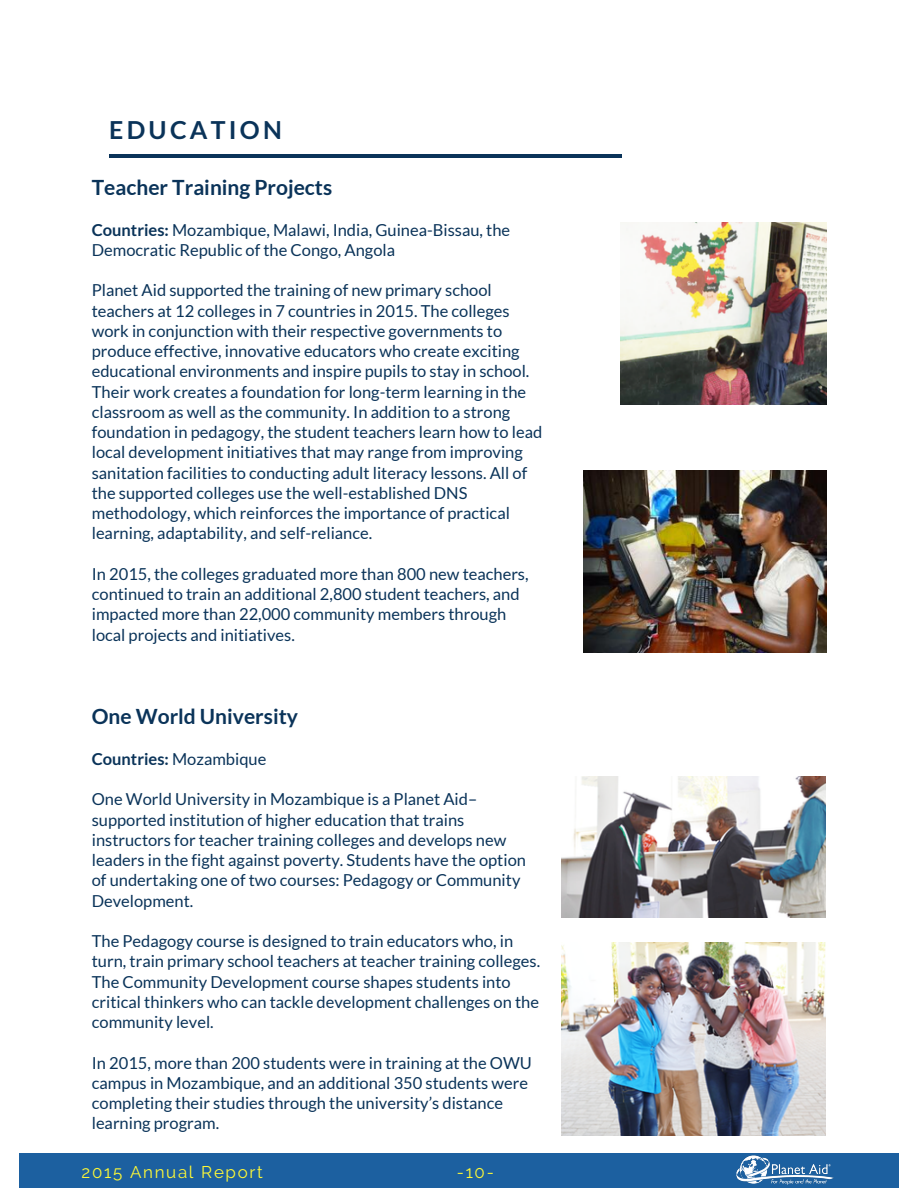
<style>
.page{position:relative;width:918px;height:1188px;background:#fff}
.page>*{position:absolute;margin:0;border:0;box-sizing:border-box;transform-origin:0 0}
.t1{font:700 24.9px "Lato";letter-spacing:.13em;color:#0a3359}
.t2{font:700 21px "Lato";color:#0a3359}
.t3{font:16.95px "Raleway";letter-spacing:.1em;color:#fff936}
.t4{font:16.5px/20.2px "Lato";color:#0a3359}
.t5{font:700 16.5px "Lato";color:#0a3359}
.s1{font-weight:700}
.s2{font-weight:400}
</style>
<div class="page">
<hr style="left:109px;top:154px;width:512px;height:4px;background:#0a3359">
<img style="left:620px;top:223px;width:206px;height:182px">
<img style="left:583px;top:470px;width:243px;height:183px">
<img style="left:562px;top:777px;width:264px;height:140px">
<img style="left:562px;top:942px;width:264px;height:194px">
<div style="left:19px;top:1154px;width:880px;height:34px;background:#1c60a0"></div>
<img style="left:733px;top:1153px;width:104px;height:32px">
<h1 class="t1" style="left:109px;top:115px;width:174px">EDUCATION</h1>
<p class="t2" style="left:92px;top:174px;width:242px">Teacher Training Projects</p>
<p class="t4" style="left:92px;top:219px;width:420px"><span class="s1">Countries:</span> Mozambique, Malawi, India, Guinea-Bissau, the<br>Democratic Republic of the Congo, Angola</p>
<p class="t4" style="left:92px;top:280px;width:452px">Planet Aid supported the training of new primary school teachers at 12 colleges in 7 countries in 2015. The colleges work in conjunction with their respective governments to produce effective, innovative educators who create exciting educational environments and inspire pupils to stay in school.<br>Their work creates a foundation for long-term learning in the classroom as well as the community. In addition to a strong foundation in pedagogy, the student teachers learn how to lead local development initiatives that may range from improving sanitation facilities to conducting adult literacy lessons. All of the supported colleges use the well-established DNS methodology, which reinforces the importance of practical learning, adaptability, and self-reliance.</p>
<h2 class="t4" style="left:92px;top:563px;width:438px">In 2015, the colleges graduated more than 800 new teachers, continued to train an additional 2,800 student teachers, and impacted more than 22,000 community members through local projects and initiatives.</h2>
<p class="t2" style="left:92px;top:704px;width:208px">One World University</p>
<p class="t5" style="left:92px;top:749px;width:176px">Countries: <span class="s2">Mozambique</span></p>
<p class="t4" style="left:92px;top:789px;width:436px">One World University in Mozambique is a Planet Aid– supported institution of higher education that trains instructors for teacher training colleges and develops new leaders in the fight against poverty. Students have the option of undertaking one of two courses: Pedagogy or Community Development.</p>
<p class="t4" style="left:92px;top:931px;width:450px">The Pedagogy course is designed to train educators who, in turn, train primary school teachers at teacher training colleges.<br>The Community Development course shapes students into critical thinkers who can tackle development challenges on the community level.</p>
<p class="t4" style="left:92px;top:1052px;width:442px">In 2015, more than 200 students were in training at the OWU campus in Mozambique, and an additional 350 students were completing their studies through the university’s distance learning program.</p>
<p class="t3" style="left:82px;top:1162px;width:183px">2015 Annual Report</p>
<p class="t3" style="left:457px;top:1162px;width:38px">-10-</p>
</div>
